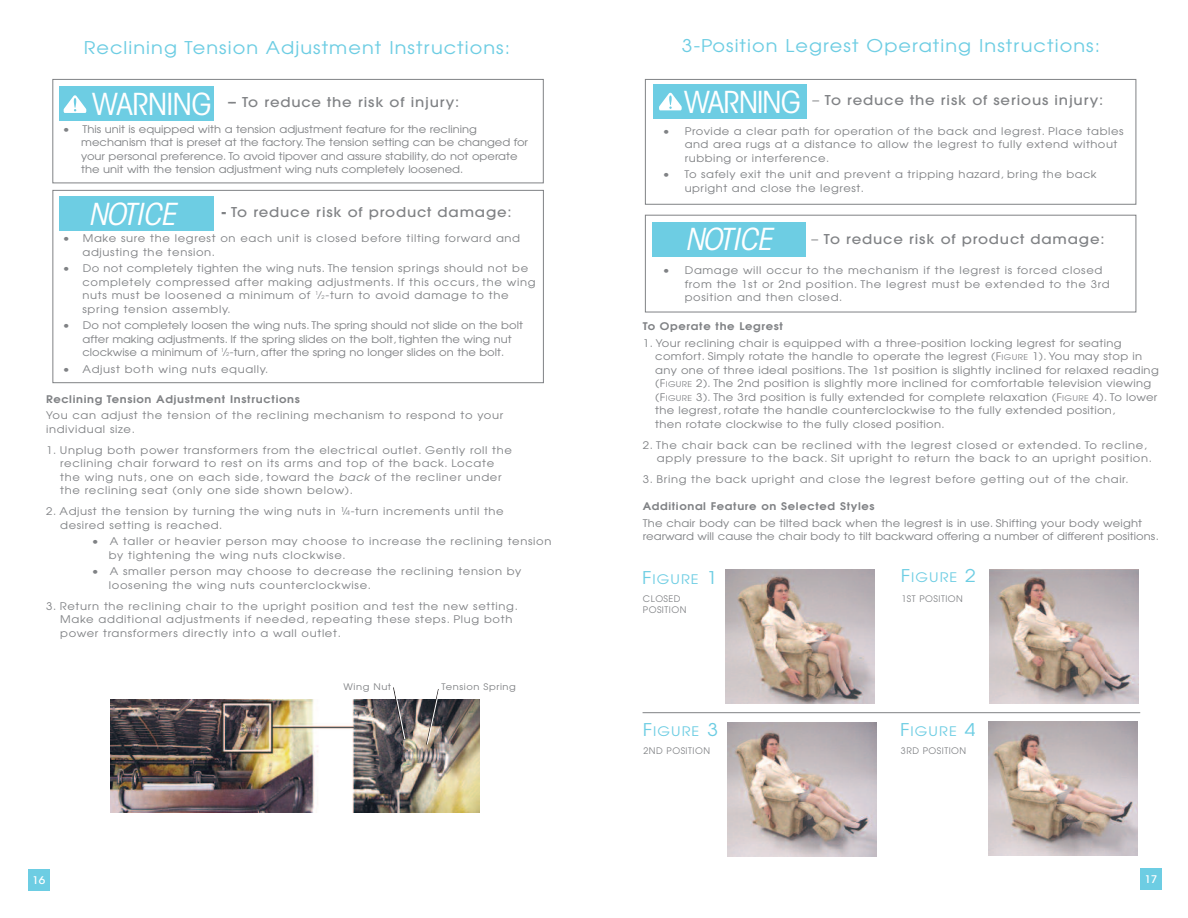
<style>
.page{position:relative;width:1188px;height:918px;background:#fff}
.page>*{position:absolute;margin:0;border:0;box-sizing:border-box;transform-origin:0 0}
.t1{font:30px "ITC Avant Garde MM.325.wt.450.wd";letter-spacing:-.025em;color:#fff;scale:1.1 1}
.t2{font:30px "ITC Avant Garde MM Oblique.325.wt.450.wd";color:#fff;scale:1.07 1}
.t3{font:17.55px "Avant Garde";letter-spacing:.055em;color:#6dcde3;scale:1.1 1}
.t4{font:500 13.5px "Avant Garde";letter-spacing:.055em;color:#808285;scale:1.1 1}
.t5{font:13.2px "Avant Garde";letter-spacing:.075em;color:#6dcde3;scale:1.1 1}
.t6{font:10.5px/13.5px "Avant Garde";letter-spacing:.045em;color:#808285;scale:1.1 1}
.t7{font:10.5px/13.5px "Avant Garde";color:#808285;scale:1.1 1}
.t8{font:10.5px/13.5px "Avant Garde";letter-spacing:.005em;color:#808285;scale:1.1 1}
.t9{font:600 10.5px "Avant Garde";letter-spacing:.055em;color:#808285;scale:1.1 1}
.t10{font:500 10.5px "Avant Garde";color:#fff;scale:1.1 1}
.t11{font:9px/10.5px "Avant Garde";letter-spacing:.055em;color:#808285}
.t12{font:9px "Avant Garde";letter-spacing:.055em;color:#808285;scale:1.1 1}
.s1{font-weight:600}
.s2{font-weight:700}
.s3{font-size:5.25px}
.s4{font-style:italic}
.s5{color:#6dcde3}
.s6{font-weight:400}
.s7{font-size:7.8px}
.s8{font-size:17.55px}
</style>
<div class="page">
<img style="left:111px;top:700px;width:369px;height:113px">
<div style="left:1140px;top:868px;width:22px;height:22px;background:#6dcde3"></div>
<div style="left:28px;top:869px;width:22px;height:22px;background:#6dcde3"></div>
<div style="left:59px;top:87px;width:155px;height:34px;background:#6dcde3"></div>
<svg style="left:64px;top:95px;width:22px;height:18px"></svg>
<div style="left:52px;top:79px;width:492px;height:104px;border:1px solid #808285"></div>
<div style="left:52px;top:190px;width:492px;height:193px;border:1px solid #808285"></div>
<div style="left:59px;top:196px;width:155px;height:35px;background:#6dcde3"></div>
<svg style="left:393px;top:687px;width:13px;height:54px"></svg>
<svg style="left:426px;top:689px;width:14px;height:56px"></svg>
<img style="left:726px;top:570px;width:149px;height:134px">
<img style="left:988px;top:722px;width:149px;height:134px">
<img style="left:989px;top:569px;width:149px;height:134px">
<img style="left:727px;top:722px;width:149px;height:134px">
<hr style="left:643px;top:712px;width:497px;height:1px;background:#808285">
<div style="left:645px;top:79px;width:491px;height:126px;border:1px solid #808285"></div>
<div style="left:645px;top:215px;width:491px;height:97px;border:1px solid #808285"></div>
<div style="left:652px;top:222px;width:153px;height:34px;background:#6dcde3"></div>
<div style="left:653px;top:85px;width:153px;height:34px;background:#6dcde3"></div>
<svg style="left:659px;top:93px;width:23px;height:17px"></svg>
<h2 class="t3" style="left:84px;top:37px;width:389px">Reclining Tension Adjustment Instructions:</h2>
<h1 class="t1" style="left:92px;top:93px;width:110px">WARNING</h1>
<p class="t4" style="left:227px;top:97px;width:213px"><span class="s1">--</span> To reduce the risk of injury:</p>
<p class="t7" style="left:81px;top:122px;width:408px;text-indent:-19px">• This unit is equipped with a tension adjustment feature for the reclining mechanism that is preset at the factory. The tension setting can be changed for your personal preference. To avoid tipover and assure stability, do not operate the unit with the tension adjustment wing nuts completely loosened.</p>
<p class="t4" style="left:222px;top:207px;width:265px"><span class="s2">-</span> To reduce risk of product damage:</p>
<p class="t6" style="left:83px;top:232px;width:399px;text-indent:-20px">• Make sure the legrest on each unit is closed before tilting forward and adjusting the tension.</p>
<p class="t6" style="left:83px;top:262px;width:413px;text-indent:-20px">• Do not completely tighten the wing nuts. The tension springs should not be completely compressed after making adjustments. If this occurs, the wing nuts must be loosened a minimum of <sup>1</sup>⁄<span class="s3">2</span> -turn to avoid damage to the spring tension assembly.</p>
<p class="t7" style="left:83px;top:319px;width:402px;text-indent:-20px">• Do not completely loosen the wing nuts. The spring should not slide on the bolt after making adjustments. If the spring slides on the bolt, tighten the wing nut clockwise a minimum of <sup>1</sup>⁄<span class="s3">2</span>-turn, after the spring no longer slides on the bolt.</p>
<p class="t6" style="left:63px;top:362px;width:189px">• Adjust both wing nuts equally.</p>
<p class="t9" style="left:46px;top:393px;width:232px">Reclining Tension Adjustment Instructions</p>
<p class="t6" style="left:46px;top:409px;width:417px">You can adjust the tension of the reclining mechanism to respond to your individual size.</p>
<p class="t6" style="left:60px;top:443px;width:412px;text-indent:-14px">1. Unplug both power transformers from the electrical outlet. Gently roll the reclining chair forward to rest on its arms and top of the back. Locate the wing nuts, one on each side, toward the <span class="s4">back</span> of the recliner under the reclining seat (only one side shown below).</p>
<p class="t6" style="left:60px;top:505px;width:405px;text-indent:-14px">2. Adjust the tension by turning the wing nuts in ¼-turn increments until the desired setting is reached.</p>
<p class="t6" style="left:109px;top:535px;width:404px;text-indent:-17px">• A taller or heavier person may choose to increase the reclining tension by tightening the wing nuts clockwise.</p>
<p class="t6" style="left:109px;top:565px;width:376px;text-indent:-17px">• A smaller person may choose to decrease the reclining tension by loosening the wing nuts counterclockwise.</p>
<p class="t6" style="left:60px;top:599px;width:418px;text-indent:-14px">3. Return the reclining chair to the upright position and test the new setting.<br>Make additional adjustments if needed, repeating these steps. Plug both power transformers directly into a wall outlet.</p>
<h1 class="t2" style="left:89px;top:202px;width:91px">NOTICE<span class="s5">:</span></h1>
<p class="t12" style="left:343px;top:682px;width:45px">Wing Nut</p>
<p class="t12" style="left:442px;top:682px;width:69px">Tension Spring</p>
<h2 class="t3" style="left:682px;top:36px;width:382px">3-Position Legrest Operating Instructions:</h2>
<h1 class="t1" style="left:684px;top:90px;width:108px">WARNING</h1>
<p class="t4" style="left:813px;top:95px;width:266px"><span class="s6">–</span> To reduce the risk of serious injury:</p>
<p class="t6" style="left:685px;top:125px;width:401px;text-indent:-22px">• Provide a clear path for operation of the back and legrest. Place tables and area rugs at a distance to allow the legrest to fully extend without rubbing or interference.</p>
<p class="t6" style="left:685px;top:168px;width:376px;text-indent:-22px">• To safely exit the unit and prevent a tripping hazard, bring the back upright and close the legrest.</p>
<p class="t4" style="left:812px;top:234px;width:268px"><span class="s6">–</span> To reduce risk of product damage:</p>
<p class="t6" style="left:685px;top:264px;width:388px;text-indent:-22px">• Damage will occur to the mechanism if the legrest is forced closed from the 1st or 2nd position. The legrest must be extended to the 3rd position and then closed.</p>
<h1 class="t2" style="left:685px;top:228px;width:83px">NOTICE</h1>
<p class="t9" style="left:643px;top:320px;width:129px">To Operate the Legrest</p>
<p class="t6" style="left:655px;top:336px;width:459px;text-indent:-13px">1. Your reclining chair is equipped with a three-position locking legrest for seating comfort. Simply rotate the handle to operate the legrest (F<span class="s7">IGURE</span> 1). You may stop in any one of three ideal positions. The 1st position is slightly inclined for relaxed reading (F<span class="s7">IGURE</span> 2). The 2nd position is slightly more inclined for comfortable television viewing (F<span class="s7">IGURE</span> 3). The 3rd position is fully extended for complete relaxation (F<span class="s7">IGURE</span> 4). To lower the legrest, rotate the handle counterclockwise to the fully extended position,<br>then rotate clockwise to the fully closed position.</p>
<p class="t6" style="left:657px;top:438px;width:452px;text-indent:-14px">2. The chair back can be reclined with the legrest closed or extended. To recline, apply pressure to the back. Sit upright to return the back to an upright position.</p>
<p class="t6" style="left:643px;top:473px;width:443px">3. Bring the back upright and close the legrest before getting out of the chair.</p>
<p class="t9" style="left:643px;top:500px;width:212px">Additional Feature on Selected Styles</p>
<p class="t8" style="left:643px;top:516px;width:471px">The chair body can be tilted back when the legrest is in use. Shifting your body weight rearward will cause the chair body to tilt backward offering a number of different positions.</p>
<p class="t5" style="left:642px;top:572px;width:70px"><span class="s8">F</span>IGURE <span class="s8">1</span></p>
<p class="t5" style="left:901px;top:570px;width:70px"><span class="s8">F</span>IGURE <span class="s8">2</span></p>
<p class="t11" style="left:643px;top:594px;width:45px">CLOSED<br>POSITION</p>
<p class="t11" style="left:901px;top:594px;width:63px">1ST POSITION</p>
<p class="t5" style="left:643px;top:724px;width:70px"><span class="s8">F</span>IGURE <span class="s8">3</span></p>
<p class="t5" style="left:900px;top:724px;width:70px"><span class="s8">F</span>IGURE <span class="s8">4</span></p>
<p class="t11" style="left:643px;top:746px;width:68px">2ND POSITION</p>
<p class="t11" style="left:901px;top:746px;width:67px">3RD POSITION</p>
<p class="t10" style="left:32px;top:876px;width:13px">16</p>
<p class="t10" style="left:1144px;top:875px;width:13px">17</p>
</div>
